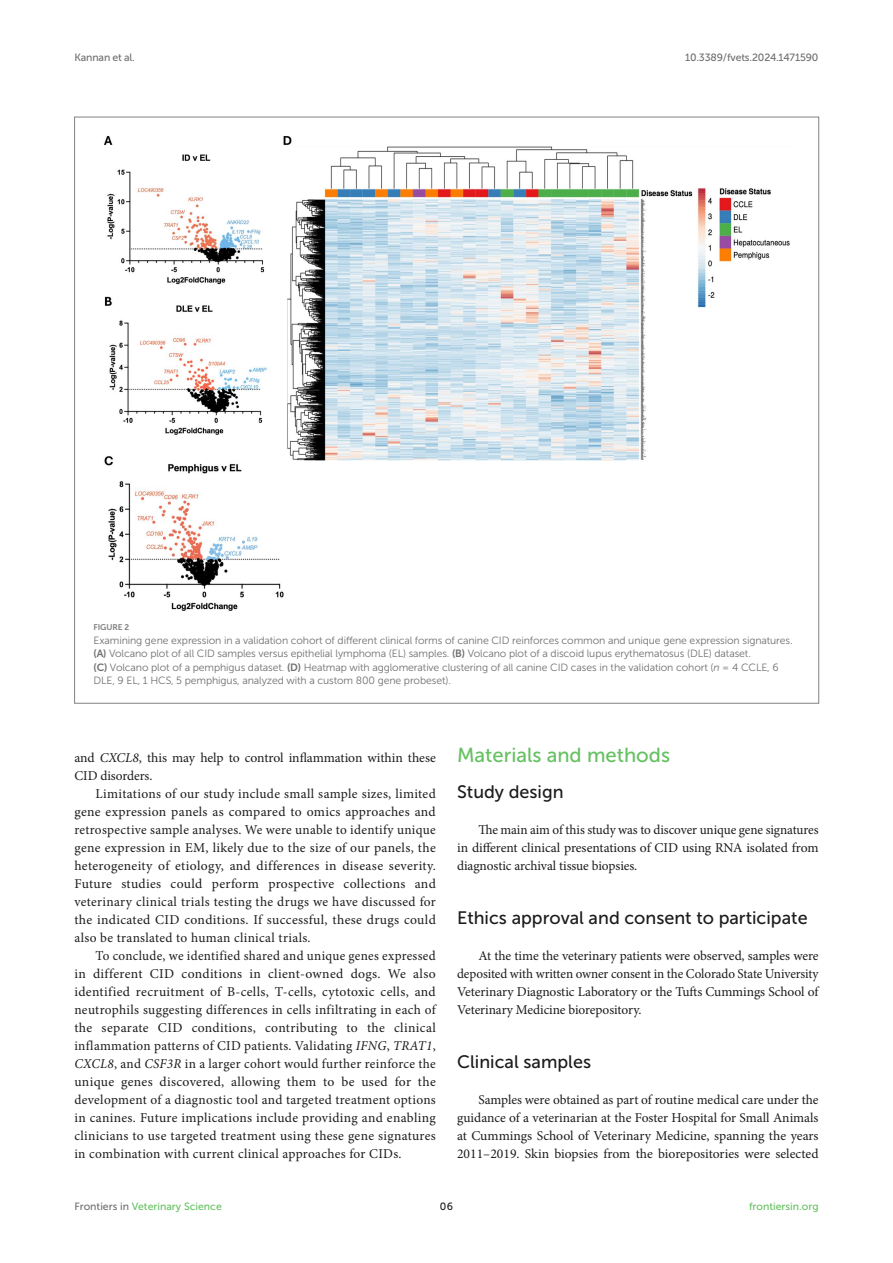
<style>
.page{position:relative;width:893px;height:1263px;background:#fff}
.page>*{position:absolute;margin:0;border:0;box-sizing:border-box;transform-origin:0 0}
.HEAD_1{font:20.25px "Museo Sans 500";color:#65c161}
.HEAD_2{font:18px "Museo Sans 500";color:#1b1c1b}
.HEAD_2_after_HEAD_1{font:18px "Museo Sans 500";color:#1b1c1b}
.TEXT{font:13.5px/18px "Minion Pro";color:#1b1c1b;text-align:justify}
.FIG_LEG{font:10.5px/13.5px "Museo Sans 300";letter-spacing:-.01em;color:#706f70}
.t1{font:10.5px "Museo Sans 500";color:#65c161}
.t2{font:10.5px "Museo Sans 500";letter-spacing:-.015em;color:#706f70}
.t3{font:10.5px "Museo Sans 500";color:#1b1c1b}
.FIG_HD{font:8.25px "Museo Sans 700";letter-spacing:-.01em;color:#7e7f7f}
.s1{font-family:"Museo Sans 700"}
.s2{font-style:italic}
.s3{color:#706f70}
</style>
<div class="page">
<img style="left:104px;top:136px;width:686px;height:475px">
<p class="t2" style="left:74px;top:51px;width:62px">Kannan et al.</p>
<p class="t2" style="left:685px;top:51px;width:135px">10.3389/fvets.2024.1471590</p>
<p class="FIG_HD" style="left:94px;top:623px;width:37px">FIGURE 2</p>
<p class="FIG_LEG" style="left:94px;top:633px;width:701px">Examining gene expression in a validation cohort of different clinical forms of canine CID reinforces common and unique gene expression signatures. <span class="s1">(A)</span> Volcano plot of all CID samples versus epithelial lymphoma (EL) samples. <span class="s1">(B)</span> Volcano plot of a discoid lupus erythematosus (DLE) dataset.<br><span class="s1">(C)</span> Volcano plot of a pemphigus dataset. <span class="s1">(D)</span> Heatmap with agglomerative clustering of all canine CID cases in the validation cohort (<span class="s2">n</span> = 4 CCLE, 6<br>DLE, 9 EL, 1 HCS, 5 pemphigus, analyzed with a custom 800 gene probeset).</p>
<p class="TEXT" style="left:74px;top:749px;width:363px">and <span class="s2">CXCL8</span>, this may help to control inflammation within these<br>CID disorders.</p>
<p class="TEXT" style="left:74px;top:785px;width:363px;text-indent:21px">Limitations of our study include small sample sizes, limited gene expression panels as compared to omics approaches and retrospective sample analyses. We were unable to identify unique gene expression in EM, likely due to the size of our panels, the heterogeneity of etiology, and differences in disease severity.<br>Future studies could perform prospective collections and veterinary clinical trials testing the drugs we have discussed for the indicated CID conditions. If successful, these drugs could also be translated to human clinical trials.</p>
<p class="TEXT" style="left:74px;top:947px;width:363px;text-indent:21px">To conclude, we identified shared and unique genes expressed in different CID conditions in client-owned dogs. We also identified recruitment of B-cells, T-cells, cytotoxic cells, and neutrophils suggesting differences in cells infiltrating in each of the separate CID conditions, contributing to the clinical inflammation patterns of CID patients. Validating <span class="s2">IFNG</span>, <span class="s2">TRAT1</span>, <span class="s2">CXCL8</span>, and <span class="s2">CSF3R</span> in a larger cohort would further reinforce the unique genes discovered, allowing them to be used for the development of a diagnostic tool and targeted treatment options in canines. Future implications include providing and enabling clinicians to use targeted treatment using these gene signatures in combination with current clinical approaches for CIDs.</p>
<p class="HEAD_1" style="left:457px;top:744px;width:214px">Materials and methods</p>
<p class="HEAD_2_after_HEAD_1" style="left:457px;top:782px;width:108px">Study design</p>
<p class="TEXT" style="left:457px;top:821px;width:363px;text-indent:21px">The main aim of this study was to discover unique gene signatures in different clinical presentations of CID using RNA isolated from diagnostic archival tissue biopsies.</p>
<p class="HEAD_2" style="left:457px;top:908px;width:352px">Ethics approval and consent to participate</p>
<p class="TEXT" style="left:457px;top:947px;width:363px;text-indent:21px">At the time the veterinary patients were observed, samples were deposited with written owner consent in the Colorado State University Veterinary Diagnostic Laboratory or the Tufts Cummings School of Veterinary Medicine biorepository.</p>
<p class="HEAD_2" style="left:457px;top:1052px;width:135px">Clinical samples</p>
<p class="TEXT" style="left:457px;top:1091px;width:363px;text-indent:21px">Samples were obtained as part of routine medical care under the guidance of a veterinarian at the Foster Hospital for Small Animals at Cummings School of Veterinary Medicine, spanning the years 2011–2019. Skin biopsies from the biorepositories were selected</p>
<p class="t1" style="left:74px;top:1200px;width:149px"><span class="s3">Frontiers in</span> Veterinary Science</p>
<p class="t3" style="left:440px;top:1200px;width:15px">06</p>
<p class="t1" style="left:749px;top:1200px;width:71px">frontiersin.org</p>
</div>
